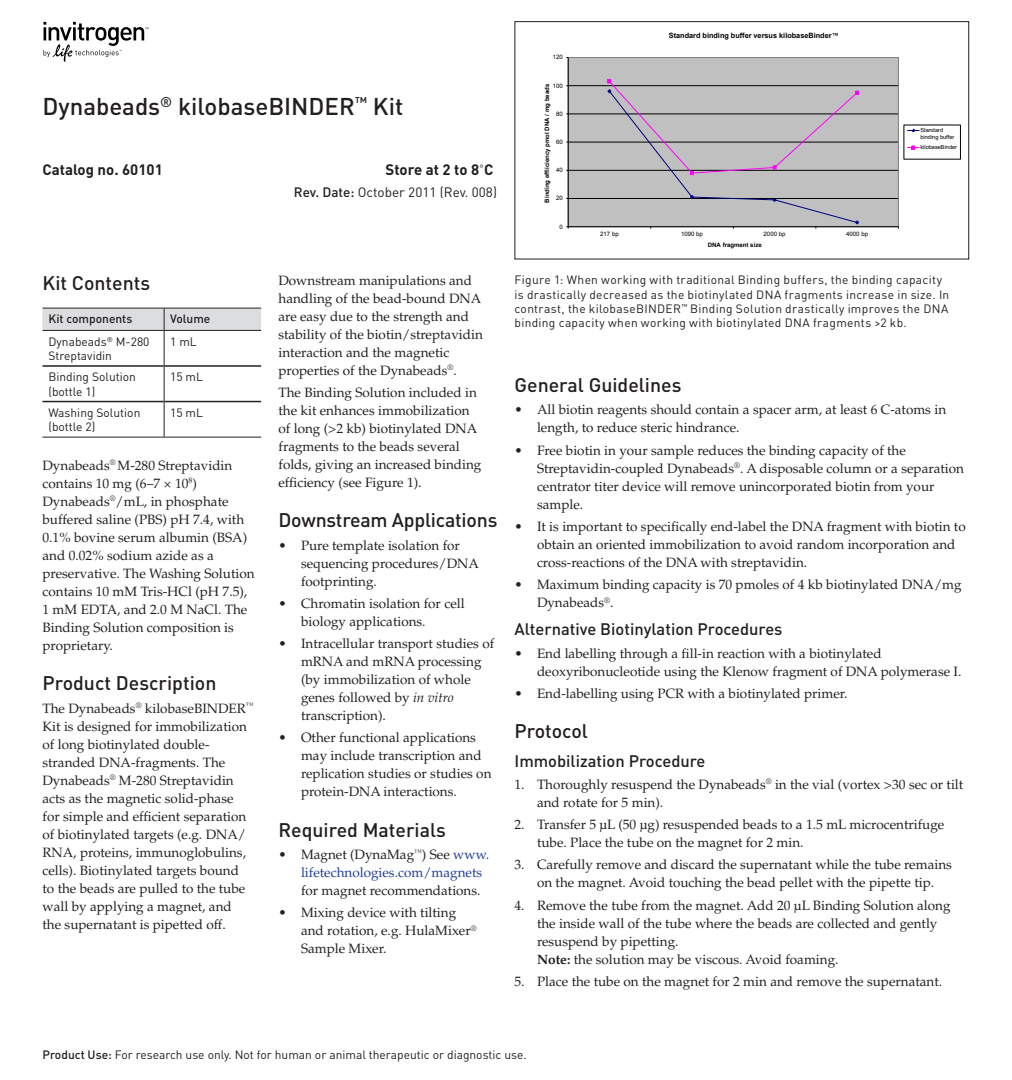
<style>
.page{position:relative;width:1012px;height:1080px;background:#fff}
.page>*{position:absolute;margin:0;border:0;box-sizing:border-box;transform-origin:0 0}
.Cover_Headline{font:500 24px "DIN Pro";color:#231f20}
.A-HEAD_-_13{font:500 19.5px "DIN Pro";color:#231f20}
.B-head_after_A-HEAD{font:500 16.5px "DIN Pro";color:#231f20}
.Cat__no___left_align{font:700 15px "DIN Pro";color:#231f20}
.Body_text_9_12{font:13.5px/18px "Palatino LT Std";color:#231f20}
.Pub_info{font:13.5px "DIN Pro";color:#231f20}
.Table_headline{font:12px/14.4px "DIN Pro";letter-spacing:.025em;color:#231f20}
.Table_text{font:12px/14.4px "DIN Pro";color:#231f20}
.Intended_Use{font:12px "DIN Pro";color:#231f20}
.Table_text-2{font:500 12px "DIN Pro";color:#231f20}
.t1{font:700 7.35px "Arial";color:#000}
.t2{font:700 6px "Arial";color:#000}
.t3{font:6px "Arial";color:#000}
.t4{font:5.55px/6.4px "Arial";color:#000}
.s1{font-family:"Palatino LT Std";font-weight:400}
.s2{font-weight:500}
.s3{font-style:italic}
.s4{color:#223f99}
.s5{font-size:7.05px;color:#231f20}
.s6{font-weight:700}
</style>
<div class="page">
<svg style="left:43px;top:22px;width:106px;height:40px"></svg>
<hr style="left:43px;top:365px;width:121px;height:2px;background:#231f20">
<hr style="left:165px;top:365px;width:96px;height:2px;background:#231f20">
<hr style="left:43px;top:437px;width:121px;height:1px;background:#231f20">
<hr style="left:164px;top:437px;width:97px;height:1px;background:#231f20">
<hr style="left:43px;top:401px;width:121px;height:1px;background:#231f20">
<hr style="left:165px;top:401px;width:96px;height:1px;background:#231f20">
<svg style="left:43px;top:308px;width:218px;height:22px;background:#d5d6d8"></svg>
<hr style="left:43px;top:330px;width:121px;height:1px;background:#231f20">
<hr style="left:164px;top:330px;width:97px;height:1px;background:#231f20">
<hr style="left:164px;top:331px;width:1px;height:35px;background:#231f20">
<hr style="left:164px;top:366px;width:1px;height:36px;background:#231f20">
<hr style="left:164px;top:402px;width:1px;height:35px;background:#231f20">
<div style="left:568px;top:58px;width:330px;height:169px;background:#c0c0c0"></div>
<hr style="left:568px;top:198px;width:330px;height:1px;background:#000">
<hr style="left:568px;top:170px;width:330px;height:1px;background:#000">
<hr style="left:568px;top:142px;width:330px;height:1px;background:#000">
<hr style="left:568px;top:114px;width:330px;height:1px;background:#000">
<hr style="left:568px;top:85px;width:330px;height:1px;background:#000">
<div style="left:568px;top:57px;width:331px;height:170px;border:1px solid #808080"></div>
<hr style="left:568px;top:58px;width:1px;height:169px;background:#000">
<hr style="left:568px;top:226px;width:330px;height:1px;background:#000">
<svg style="left:607px;top:80px;width:252px;height:149px"></svg>
<svg style="left:908px;top:128px;width:11px;height:5px"></svg>
<svg style="left:908px;top:146px;width:11px;height:3px"></svg>
<div style="left:514px;top:21px;width:455px;height:238px;border:1px solid #231f20"></div>
<p class="Cover_Headline" style="left:43px;top:90px;width:362px">Dynabeads<sup>®</sup> kilobaseBINDER<sup>™</sup> Kit</p>
<p class="Cat__no___left_align" style="left:43px;top:159px;width:122px">Catalog no. 60101</p>
<p class="Cat__no___left_align" style="left:386px;top:159px;width:109px">Store at 2 to 8<span class="s1">˚</span>C</p>
<p class="Pub_info" style="left:294px;top:183px;width:205px"><span class="s2">Rev. Date:</span> October 2011 (Rev. 008)</p>
<p class="A-HEAD_-_13" style="left:43px;top:270px;width:109px">Kit Contents</p>
<p class="Table_text-2" style="left:49px;top:311px;width:85px">Kit components</p>
<p class="Table_text-2" style="left:170px;top:311px;width:42px">Volume</p>
<p class="Table_text" style="left:49px;top:334px;width:103px">Dynabeads<sup>®</sup> M-280<br>Streptavidin</p>
<p class="Table_text" style="left:170px;top:334px;width:28px">1 mL</p>
<p class="Table_text" style="left:49px;top:369px;width:89px">Binding Solution (bottle 1)</p>
<p class="Table_text" style="left:170px;top:369px;width:34px">15 mL</p>
<p class="Table_text" style="left:49px;top:405px;width:93px">Washing Solution (bottle 2)</p>
<p class="Table_text" style="left:170px;top:405px;width:34px">15 mL</p>
<p class="Body_text_9_12" style="left:43px;top:457px;width:214px">Dynabeads<sup>®</sup> M-280 Streptavidin contains 10 mg (6–7 × 10<sup>8</sup>)<br>Dynabeads<sup>®</sup>/mL, in phosphate buffered saline (PBS) pH 7.4, with<br>0.1% bovine serum albumin (BSA) and 0.02% sodium azide as a preservative. The Washing Solution contains 10 mM Tris-HCl (pH 7.5),<br>1 mM EDTA, and 2.0 M NaCl. The<br>Binding Solution composition is proprietary.</p>
<p class="A-HEAD_-_13" style="left:43px;top:670px;width:175px">Product Description</p>
<p class="Body_text_9_12" style="left:43px;top:699px;width:213px">The Dynabeads<sup>®</sup> kilobaseBINDER<sup>™ </sup>Kit is designed for immobilization of long biotinylated double&shy;stranded DNA-fragments. The Dynabeads<sup>®</sup> M-280 Streptavidin acts as the magnetic solid-phase for simple and efficient separation of biotinylated targets (e.g. DNA/ RNA, proteins, immunoglobulins, cells). Biotinylated targets bound to the beads are pulled to the tube wall by applying a magnet, and the supernatant is pipetted off.</p>
<p class="Body_text_9_12" style="left:279px;top:271px;width:206px">Downstream manipulations and handling of the bead-bound DNA are easy due to the strength and stability of the biotin/streptavidin interaction and the magnetic properties of the Dynabeads<sup>®</sup>.</p>
<p class="Body_text_9_12" style="left:279px;top:384px;width:204px">The Binding Solution included in the kit enhances immobilization of long (&gt;2 kb) biotinylated DNA fragments to the beads several folds, giving an increased binding efficiency (see Figure 1).</p>
<p class="A-HEAD_-_13" style="left:279px;top:507px;width:220px">Downstream Applications</p>
<p class="Body_text_9_12" style="left:301px;top:536px;width:179px;text-indent:-22px">• Pure template isolation for sequencing procedures/DNA footprinting.</p>
<p class="Body_text_9_12" style="left:301px;top:595px;width:165px;text-indent:-22px">• Chromatin isolation for cell biology applications.</p>
<p class="Body_text_9_12" style="left:301px;top:635px;width:195px;text-indent:-22px">• Intracellular transport studies of mRNA and mRNA processing (by immobilization of whole genes followed by <span class="s3">in vitro </span>transcription).</p>
<p class="Body_text_9_12" style="left:301px;top:729px;width:192px;text-indent:-22px">• Other functional applications may include transcription and replication studies or studies on protein-DNA interactions.</p>
<p class="A-HEAD_-_13" style="left:279px;top:817px;width:169px">Required Materials</p>
<p class="Body_text_9_12" style="left:301px;top:846px;width:190px;text-indent:-22px">• Magnet (DynaMag<sup>™</sup>) See <span class="s4">www. lifetechnologies.com/magnets </span>for magnet recommendations.</p>
<p class="Body_text_9_12" style="left:301px;top:904px;width:177px;text-indent:-22px">• Mixing device with tilting and rotation, e.g. HulaMixer<sup>®<br></sup>Sample Mixer.</p>
<p class="t3" style="left:553px;top:53px;width:12px">120</p>
<p class="t3" style="left:553px;top:82px;width:12px">100</p>
<p class="t2" style="left:543px;top:203px;width:120px;rotate:-90deg">Binding effiiciency pmol DNA / mg beads</p>
<p class="t3" style="left:556px;top:110px;width:8px">80</p>
<p class="t3" style="left:556px;top:138px;width:8px">60</p>
<p class="t3" style="left:556px;top:166px;width:8px">40</p>
<p class="t3" style="left:556px;top:194px;width:8px">20</p>
<p class="t3" style="left:560px;top:223px;width:5px">0</p>
<p class="t1" style="left:669px;top:30px;width:172px">Standard binding buffer versus kilobaseBinder<span class="s5">™</span></p>
<p class="t3" style="left:600px;top:230px;width:20px">217 bp</p>
<p class="t3" style="left:681px;top:230px;width:23px">1090 bp</p>
<p class="t3" style="left:764px;top:230px;width:23px">2000 bp</p>
<p class="t3" style="left:846px;top:230px;width:23px">4000 bp</p>
<p class="t2" style="left:708px;top:241px;width:55px">DNA fragment size</p>
<p class="t4" style="left:920px;top:127px;width:35px">Standard binding buffer</p>
<p class="t4" style="left:920px;top:144px;width:38px">kilobaseBinder</p>
<p class="Table_headline" style="left:514px;top:272px;width:436px">Figure 1: When working with traditional Binding buffers, the binding capacity is drastically decreased as the biotinylated DNA fragments increase in size. In contrast, the kilobaseBINDER<sup>™</sup> Binding Solution drastically improves the DNA binding capacity when working with biotinylated DNA fragments &gt;2 kb.</p>
<p class="A-HEAD_-_13" style="left:514px;top:372px;width:168px">General Guidelines</p>
<p class="Body_text_9_12" style="left:537px;top:401px;width:411px;text-indent:-22px">• All biotin reagents should contain a spacer arm, at least 6 C-atoms in length, to reduce steric hindrance.</p>
<p class="Body_text_9_12" style="left:537px;top:441px;width:429px;text-indent:-22px">• Free biotin in your sample reduces the binding capacity of the Streptavidin-coupled Dynabeads<sup>®</sup>. A disposable column or a separation centrator titer device will remove unincorporated biotin from your sample.</p>
<p class="Body_text_9_12" style="left:537px;top:517px;width:430px;text-indent:-22px">• It is important to specifically end-label the DNA fragment with biotin to obtain an oriented immobilization to avoid random incorporation and cross-reactions of the DNA with streptavidin.</p>
<p class="Body_text_9_12" style="left:537px;top:576px;width:426px;text-indent:-22px">• Maximum binding capacity is 70 pmoles of 4 kb biotinylated DNA/mg<br>Dynabeads<sup>®</sup>.</p>
<p class="B-head_after_A-HEAD" style="left:514px;top:618px;width:269px">Alternative Biotinylation Procedures</p>
<p class="Body_text_9_12" style="left:537px;top:644px;width:426px;text-indent:-22px">• End labelling through a fill-in reaction with a biotinylated deoxyribonucleotide using the Klenow fragment of DNA polymerase I.</p>
<p class="Body_text_9_12" style="left:514px;top:685px;width:335px">• End-labelling using PCR with a biotinylated primer.</p>
<p class="A-HEAD_-_13" style="left:514px;top:718px;width:75px">Protocol</p>
<p class="B-head_after_A-HEAD" style="left:514px;top:749px;width:192px">Immobilization Procedure</p>
<p class="Body_text_9_12" style="left:537px;top:776px;width:428px;text-indent:-22px">1. Thoroughly resuspend the Dynabeads<sup>®</sup> in the vial (vortex &gt;30 sec or tilt and rotate for 5 min).</p>
<p class="Body_text_9_12" style="left:537px;top:816px;width:409px;text-indent:-22px">2. Transfer 5 µL (50 µg) resuspended beads to a 1.5 mL microcentrifuge tube. Place the tube on the magnet for 2 min.</p>
<p class="Body_text_9_12" style="left:514px;top:856px;width:439px;text-align:center">3. Carefully remove and discard the supernatant while the tube remains on the magnet. Avoid touching the bead pellet with the pipette tip.</p>
<p class="Body_text_9_12" style="left:537px;top:896px;width:415px;text-indent:-22px">4. Remove the tube from the magnet. Add 20 µL Binding Solution along the inside wall of the tube where the beads are collected and gently resuspend by pipetting.<br><span class="s6">Note:</span> the solution may be viscous. Avoid foaming.</p>
<p class="Body_text_9_12" style="left:514px;top:973px;width:429px">5. Place the tube on the magnet for 2 min and remove the supernatant.</p>
<p class="Intended_Use" style="left:43px;top:1046px;width:486px"><span class="s2">Product Use:</span> For research use only. Not for human or animal therapeutic or diagnostic use.</p>
</div>
